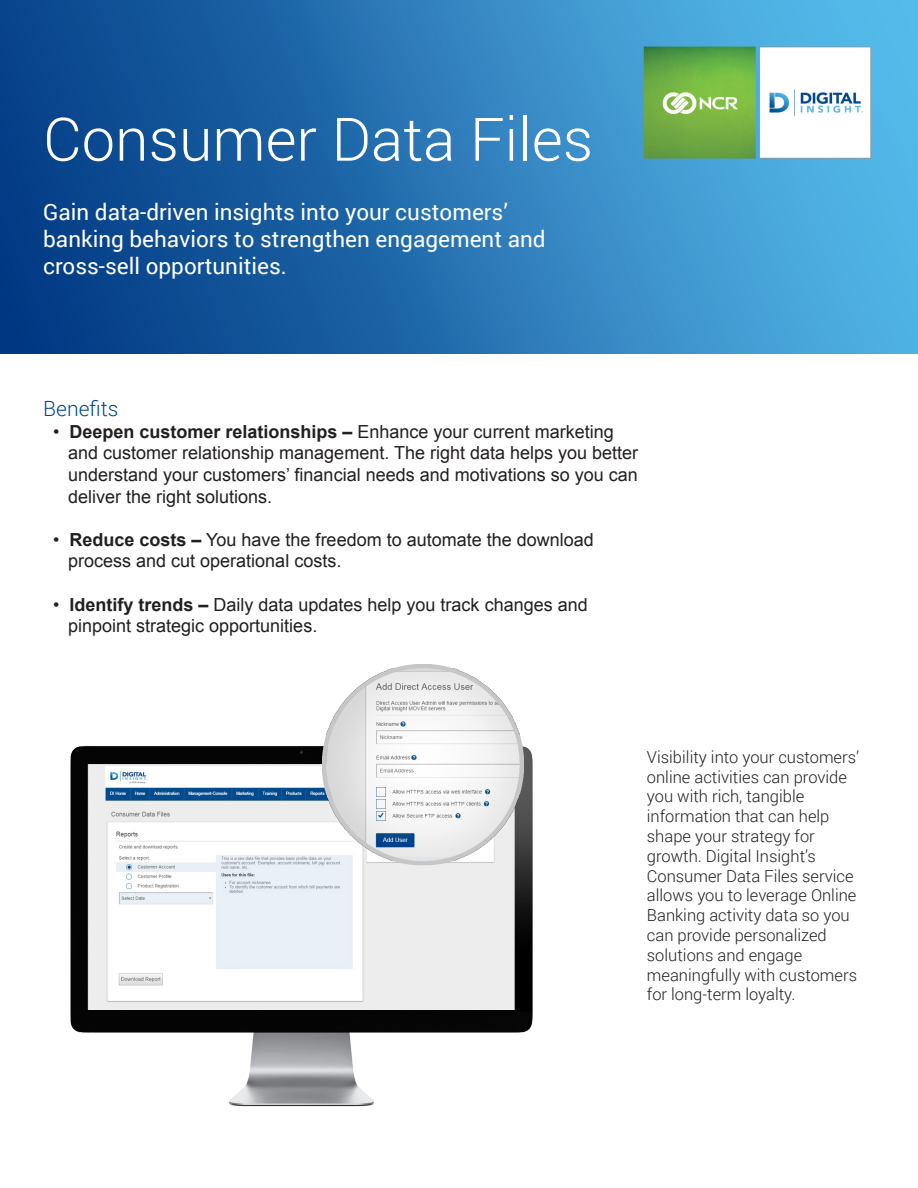
<style>
.page{position:relative;width:918px;height:1188px;background:#fff}
.page>*{position:absolute;margin:0;border:0;box-sizing:border-box;transform-origin:0 0}
.t1{font:300 60px "Roboto";color:#fff}
.t2{font:22.5px "Roboto";color:#fff}
.t3{font:300 21px "Roboto";color:#004a8d}
.t4{font:18px "Arial";color:#231f20}
.t5{font:300 16.5px "Roboto";color:#231f20}
.s1{font-weight:700}
</style>
<div class="page">
<img style="left:0;top:0;width:918px;height:353px">
<img style="left:70px;top:746px;width:462px;height:361px">
<img style="left:323px;top:664px;width:200px;height:202px">
<p class="t1" style="left:43px;top:98px;width:552px">Consumer Data Files</p>
<p class="t2" style="left:43px;top:196px;width:466px">Gain data-driven insights into your customers’</p>
<p class="t2" style="left:43px;top:223px;width:504px">banking behaviors to strengthen engagement and</p>
<p class="t2" style="left:43px;top:250px;width:245px">cross-sell opportunities.</p>
<p class="t3" style="left:43px;top:394px;width:77px">Benefits</p>
<p class="t4" style="left:53px;top:420px;width:562px">• <span class="s1">Deepen customer relationships –</span> Enhance your current marketing</p>
<p class="t4" style="left:68px;top:441px;width:571px">and customer relationship management. The right data helps you better</p>
<p class="t4" style="left:68px;top:463px;width:571px">understand your customers’ financial needs and motivations so you can</p>
<p class="t4" style="left:68px;top:484px;width:206px">deliver the right solutions.</p>
<p class="t4" style="left:53px;top:528px;width:542px">• <span class="s1">Reduce costs –</span> You have the freedom to automate the download</p>
<p class="t4" style="left:68px;top:549px;width:275px">process and cut operational costs.</p>
<p class="t4" style="left:53px;top:592px;width:536px">• <span class="s1">Identify trends –</span> Daily data updates help you track changes and</p>
<p class="t4" style="left:68px;top:614px;width:251px">pinpoint strategic opportunities.</p>
<p class="t5" style="left:647px;top:745px;width:214px">Visibility into your customers’</p>
<p class="t5" style="left:647px;top:765px;width:201px">online activities can provide</p>
<p class="t5" style="left:647px;top:785px;width:159px">you with rich, tangible</p>
<p class="t5" style="left:647px;top:805px;width:184px">information that can help</p>
<p class="t5" style="left:647px;top:825px;width:169px">shape your strategy for</p>
<p class="t5" style="left:647px;top:844px;width:170px">growth. Digital Insight’s</p>
<p class="t5" style="left:647px;top:864px;width:208px">Consumer Data Files service</p>
<p class="t5" style="left:647px;top:884px;width:211px">allows you to leverage Online</p>
<p class="t5" style="left:647px;top:904px;width:204px">Banking activity data so you</p>
<p class="t5" style="left:647px;top:924px;width:181px">can provide personalized</p>
<p class="t5" style="left:647px;top:943px;width:157px">solutions and engage</p>
<p class="t5" style="left:647px;top:963px;width:212px">meaningfully with customers</p>
<p class="t5" style="left:647px;top:983px;width:150px">for long-term loyalty.</p>
</div>
